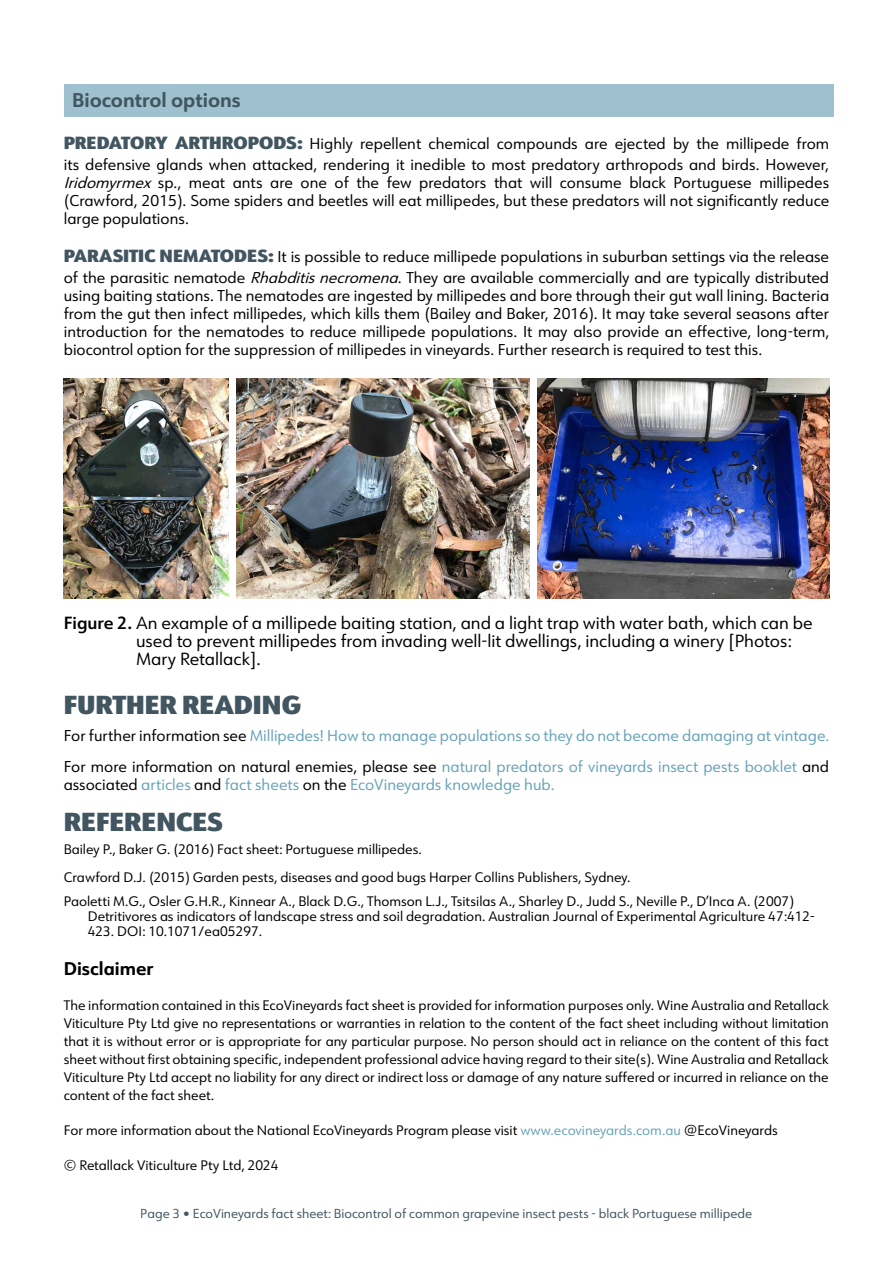
<style>
.page{position:relative;width:893px;height:1263px;background:#fff}
.page>*{position:absolute;margin:0;border:0;box-sizing:border-box;transform-origin:0 0}
.Heading_1{font:25.5px "URW Form Poster";color:#425661}
.Heading_3{font:700 19.5px "URW Form";color:#425661}
.Heading_4{font:700 18px "URW Form";color:#000}
.Figure_title{font:17.25px/18px "URW Form";color:#000}
.Body_text_BOLD_start{font:15.3px/18px "URW Form";color:#000}
.Body_text{font:15.3px/18px "URW Form";color:#68a3b8}
.Body_text-2{font:13.5px/18px "URW Form";color:#000;text-align:justify}
.References{font:13.5px/15px "URW Form";color:#000}
.t1{font:12.75px "URW Form";color:#425661}
.s1{font-family:"URW Form Poster";font-size:17.25px;color:#425661}
.s2{font-style:italic}
.s3{font-weight:600}
.s4{color:#000}
.s5{color:#68a3b8}
</style>
<div class="page">
<div style="left:64px;top:84px;width:769px;height:32px;background:#9fc0cf"></div>
<img style="left:64px;top:379px;width:164px;height:219px">
<img style="left:237px;top:379px;width:292px;height:219px">
<img style="left:538px;top:379px;width:292px;height:219px">
<p class="Heading_3" style="left:72px;top:87px;width:170px">Biocontrol options</p>
<p class="Body_text_BOLD_start" style="left:64px;top:133px;width:767px;line-height:20.7px"><span class="s1">PREDATORY ARTHROPODS:</span> Highly repellent chemical compounds are ejected by the millipede from its defensive glands when attacked, rendering it inedible to most predatory arthropods and birds. However,</p>
<p class="Body_text_BOLD_start" style="left:64px;top:173px;width:767px;text-align:justify"><span class="s2">Iridomyrmex</span> sp., meat ants are one of the few predators that will consume black Portuguese millipedes (Crawford, 2015). Some spiders and beetles will eat millipedes, but these predators will not significantly reduce large populations.</p>
<p class="Body_text_BOLD_start" style="left:64px;top:246px;width:767px;line-height:20.7px"><span class="s1">PARASITIC NEMATODES:</span> It is possible to reduce millipede populations in suburban settings via the release of the parasitic nematode <span class="s2">Rhabditisnecromena</span>. They are available commercially and are typically distributed</p>
<p class="Body_text_BOLD_start" style="left:64px;top:286px;width:767px;text-align:justify">using baiting stations. The nematodes are ingested by millipedes and bore through their gut wall lining. Bacteria from the gut then infect millipedes, which kills them (Bailey and Baker, 2016). It may take several seasons after introduction for the nematodes to reduce millipede populations. It may also provide an effective, long-term, biocontrol option for the suppression of millipedes in vineyards. Further research is required to test this.</p>
<p class="Figure_title" style="left:136px;top:613px;width:678px;text-indent:-72px"><span class="s3">Figure 2.</span> An example of a millipede baiting station, and a light trap with water bath, which can be used to prevent millipedes from invading well-lit dwellings, including a winery [Photos:<br>Mary Retallack].</p>
<p class="Heading_1" style="left:64px;top:687px;width:239px">FURTHER READING</p>
<p class="Body_text" style="left:64px;top:726px;width:767px"><span class="s4">For further information see</span> Millipedes! How to manage populations so they do not become damaging at vintage.</p>
<p class="Body_text" style="left:64px;top:757px;width:767px"><span class="s4">For more information on natural enemies, please see</span> natural predators of vineyards insect pests booklet <span class="s4">and associated</span> articles <span class="s4">and</span> fact sheets <span class="s4">on the</span> EcoVineyards knowledge hub.</p>
<p class="Heading_1" style="left:64px;top:803px;width:160px">REFERENCES</p>
<p class="References" style="left:64px;top:841px;width:360px">Bailey P., Baker G. (2016) Fact sheet: Portuguese millipedes.</p>
<p class="References" style="left:64px;top:869px;width:568px">Crawford D.J. (2015) Garden pests, diseases and good bugs Harper Collins Publishers, Sydney.</p>
<p class="References" style="left:88px;top:893px;width:729px;text-indent:-24px">Paoletti M.G., Osler G.H.R., Kinnear A., Black D.G., Thomson L.J., Tsitsilas A., Sharley D., Judd S., Neville P., D’Inca A. (2007)<br>Detritivores as indicators of landscape stress and soil degradation. Australian Journal of Experimental Agriculture 47:412-<br>423. DOI: 10.1071/ea05297.</p>
<p class="Heading_4" style="left:64px;top:956px;width:91px">Disclaimer</p>
<p class="Body_text-2" style="left:64px;top:995px;width:767px">The information contained in this EcoVineyards fact sheet is provided for information purposes only. Wine Australia and Retallack Viticulture Pty Ltd give no representations or warranties in relation to the content of the fact sheet including without limitation that it is without error or is appropriate for any particular purpose. No person should act in reliance on the content of this fact sheet without first obtaining specific, independent professional advice having regard to their site(s). Wine Australia and Retallack Viticulture Pty Ltd accept no liability for any direct or indirect loss or damage of any nature suffered or incurred in reliance on the content of the fact sheet.</p>
<p class="Body_text-2" style="left:64px;top:1120px;width:716px">For more information about the National EcoVineyards Program please visit <span class="s5">www.ecovineyards.com.au</span> @EcoVineyards</p>
<p class="Body_text-2" style="left:64px;top:1155px;width:216px">© Retallack Viticulture Pty Ltd, 2024</p>
<p class="t1" style="left:141px;top:1205px;width:613px">Page 3 • EcoVineyards fact sheet: Biocontrol of common grapevine insect pests - black Portuguese millipede</p>
</div>
